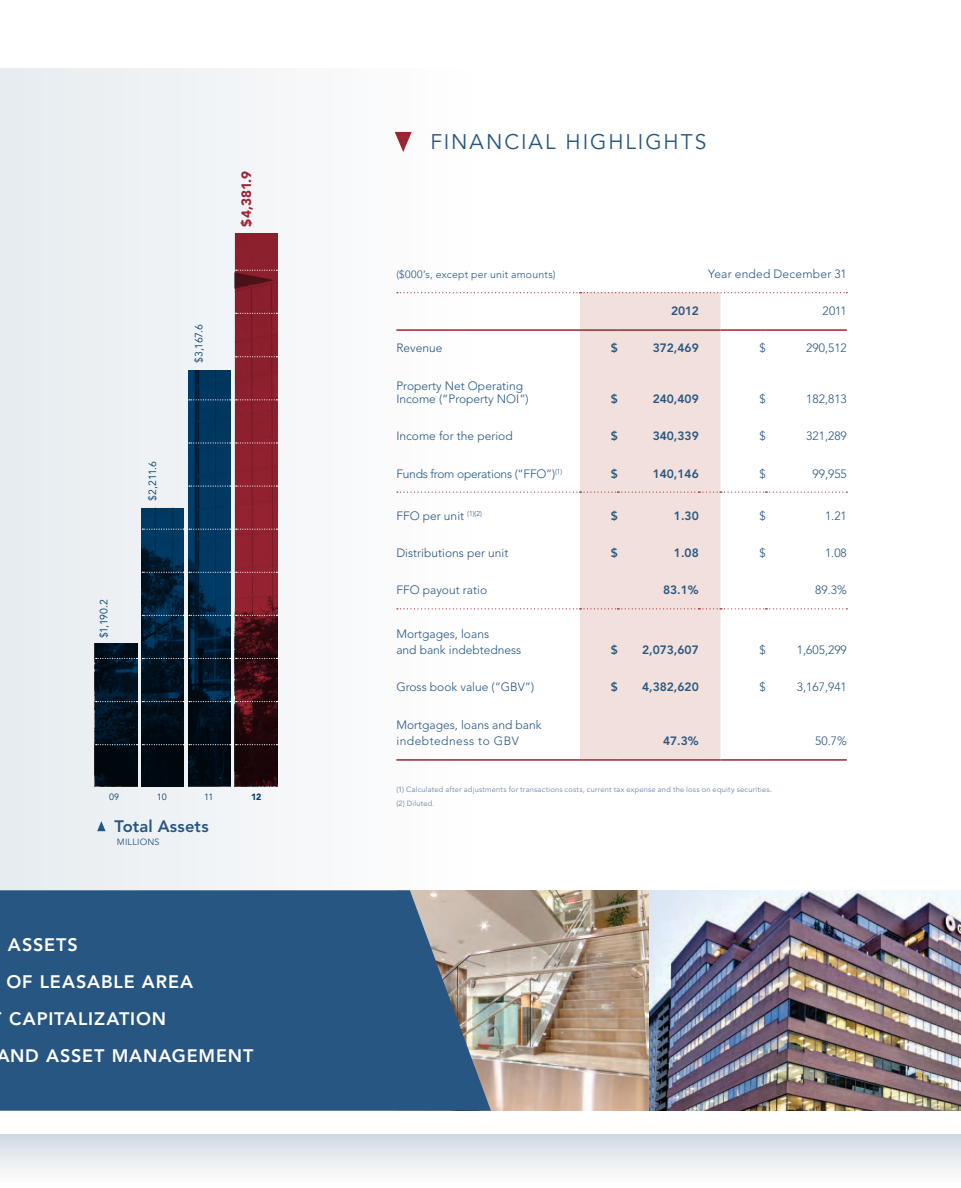
<style>
.page{position:relative;width:961px;height:1188px;background:#fff}
.page>*{position:absolute;margin:0;border:0;box-sizing:border-box;transform-origin:0 0}
.t1{font:21px "Avenir LT Std";letter-spacing:.095em;color:#275682}
.t2{font:800 18px "Avenir LT Std";letter-spacing:.05em;color:#fff}
.t3{font:800 16.5px "Avenir LT Std";letter-spacing:.01em;color:#275682}
.t4{font:900 13.5px "Avenir LT Std";color:#9e2432}
.t5{font:300 12px/16.5px "Avenir LT Std";color:#275682}
.t6{font:800 12px "Avenir LT Std";color:#275682}
.t7{font:300 10.5px "Avenir LT Std";letter-spacing:.02em;color:#275682}
.t8{font:10.5px "Avenir LT Std";letter-spacing:-.04em;color:#003e6b}
.t9{font:9px "Avenir LT Std";letter-spacing:.02em;color:#275682}
.t10{font:9px "Avenir LT Std";color:#003e6b}
.t11{font:900 9px "Avenir LT Std";color:#003e6b}
.t12{font:7.5px/14.2px "Avenir LT Std";letter-spacing:.03em;color:#6a85a8}
.t13{font:300 7.05px "Avenir LT Std";color:#275682}
.s1{font-size:12px}
</style>
<div class="page">
<div style="left:0;top:68px;width:479px;height:999px;background:linear-gradient(to right,#e5eaef,#fefefe)"></div>
<div style="left:0;top:1134px;width:961px;height:53px;background:linear-gradient(to bottom,#cfdae3,#fff)"></div>
<svg style="left:395px;top:132px;width:17px;height:20px"></svg>
<div style="left:580px;top:293px;width:140px;height:466px;background:#f1e0db"></div>
<svg style="left:397px;top:292px;width:450px;height:1px"></svg>
<hr style="left:396px;top:329px;width:184px;height:2px;background:#9e2432">
<hr style="left:580px;top:329px;width:38px;height:2px;background:#9e2432">
<hr style="left:618px;top:329px;width:81px;height:2px;background:#9e2432">
<hr style="left:699px;top:329px;width:21px;height:2px;background:#9e2432">
<hr style="left:720px;top:329px;width:46px;height:2px;background:#9e2432">
<hr style="left:766px;top:329px;width:81px;height:2px;background:#9e2432">
<svg style="left:397px;top:491px;width:450px;height:1px"></svg>
<svg style="left:397px;top:608px;width:450px;height:1px"></svg>
<hr style="left:396px;top:759px;width:184px;height:1px;background:#9e2432">
<hr style="left:580px;top:759px;width:38px;height:1px;background:#9e2432">
<hr style="left:618px;top:759px;width:81px;height:1px;background:#9e2432">
<svg style="left:699px;top:759px;width:21px;height:1px"></svg>
<hr style="left:720px;top:759px;width:46px;height:1px;background:#9e2432">
<hr style="left:766px;top:759px;width:81px;height:1px;background:#9e2432">
<svg style="left:97px;top:821px;width:9px;height:10px"></svg>
<img style="left:648px;top:890px;width:313px;height:220px">
<img style="left:491px;top:890px;width:157px;height:220px">
<svg style="left:0;top:890px;width:491px;height:220px;background:#335d85"></svg>
<svg style="left:142px;top:507px;width:42px;height:279px;background:#011c30"></svg>
<svg style="left:95px;top:643px;width:42px;height:143px;background:#00101d"></svg>
<svg style="left:188px;top:370px;width:42px;height:416px;background:#002745"></svg>
<svg style="left:235px;top:233px;width:42px;height:553px;background:#6f1923"></svg>
<svg style="left:189px;top:485px;width:88px;height:1px"></svg>
<svg style="left:189px;top:442px;width:88px;height:1px"></svg>
<svg style="left:189px;top:399px;width:88px;height:1px"></svg>
<svg style="left:236px;top:356px;width:41px;height:1px"></svg>
<svg style="left:236px;top:313px;width:41px;height:1px"></svg>
<svg style="left:236px;top:270px;width:41px;height:1px"></svg>
<svg style="left:96px;top:744px;width:181px;height:1px"></svg>
<svg style="left:96px;top:701px;width:181px;height:1px"></svg>
<svg style="left:96px;top:658px;width:181px;height:1px"></svg>
<svg style="left:142px;top:615px;width:135px;height:1px"></svg>
<svg style="left:142px;top:571px;width:135px;height:2px"></svg>
<svg style="left:142px;top:528px;width:135px;height:2px"></svg>
<p class="t4" style="left:238px;top:227px;width:57px;rotate:-90deg">$4,381.9</p>
<p class="t8" style="left:193px;top:363px;width:40px;rotate:-90deg">$3,167.6</p>
<p class="t8" style="left:146px;top:501px;width:42px;rotate:-90deg">$2,211.6</p>
<p class="t8" style="left:98px;top:638px;width:41px;rotate:-90deg">$1,190.2</p>
<p class="t10" style="left:109px;top:792px;width:12px">09</p>
<p class="t10" style="left:157px;top:792px;width:11px">10</p>
<p class="t10" style="left:204px;top:792px;width:11px">11</p>
<p class="t11" style="left:251px;top:791px;width:12px">12</p>
<p class="t3" style="left:114px;top:816px;width:96px">TOTAL ASSETS</p>
<p class="t9" style="left:117px;top:837px;width:43px">millions</p>
<p class="t2" style="left:8px;top:934px;width:71px">ASSETS</p>
<p class="t2" style="left:6px;top:971px;width:188px">OF LEASABLE AREA</p>
<p class="t2" style="left:9px;top:1008px;width:158px">CAPITALIZATIO N</p>
<p class="t2" style="left:-4px;top:1044px;width:205px">AND ASSET MANAGEME</p>
<p class="t2" style="left:228px;top:1044px;width:24px">NT</p>
<p class="t1" style="left:430px;top:130px;width:275px">Financial H ig hlig hts</p>
<p class="t7" style="left:396px;top:268px;width:161px">($000’s, except per unit amounts)</p>
<p class="t5" style="left:708px;top:266px;width:140px">Year ended December 31</p>
<p class="t6" style="left:671px;top:304px;width:29px">2012</p>
<p class="t5" style="left:822px;top:303px;width:26px">2011</p>
<p class="t5" style="left:396px;top:340px;width:48px">Revenue</p>
<p class="t6" style="left:611px;top:341px;width:9px">$</p>
<p class="t6" style="left:652px;top:341px;width:48px">372,469</p>
<p class="t5" style="left:759px;top:340px;width:8px">$</p>
<p class="t5" style="left:806px;top:340px;width:42px">290,512</p>
<p class="t5" style="left:396px;top:379px;width:134px;line-height:13.5px">Property Net Operating<br>I ncome (“Property NOI ”)</p>
<p class="t6" style="left:611px;top:392px;width:9px">$</p>
<p class="t6" style="left:652px;top:392px;width:48px">240,409</p>
<p class="t5" style="left:759px;top:391px;width:8px">$</p>
<p class="t5" style="left:806px;top:391px;width:42px">182,813</p>
<p class="t5" style="left:396px;top:428px;width:118px">I ncome for the period</p>
<p class="t6" style="left:611px;top:429px;width:9px">$</p>
<p class="t6" style="left:652px;top:429px;width:48px">340,339</p>
<p class="t5" style="left:759px;top:428px;width:8px">$</p>
<p class="t5" style="left:806px;top:428px;width:42px">321,289</p>
<p class="t5" style="left:396px;top:465px;width:136px">Funds from operations (“FFO</p>
<p class="t13" style="left:546px;top:467px;width:17px"><span class="s1">”)</span>(1)</p>
<p class="t6" style="left:611px;top:466px;width:9px">$</p>
<p class="t6" style="left:652px;top:466px;width:48px">140,146</p>
<p class="t5" style="left:759px;top:465px;width:8px">$</p>
<p class="t5" style="left:812px;top:465px;width:36px">99,955</p>
<p class="t5" style="left:396px;top:507px;width:9px">FFO</p>
<p class="t5" style="left:423px;top:507px;width:61px">per unit <sup>(1)(2)</sup></p>
<p class="t6" style="left:611px;top:508px;width:9px">$</p>
<p class="t6" style="left:674px;top:508px;width:26px">1.30</p>
<p class="t5" style="left:759px;top:507px;width:8px">$</p>
<p class="t5" style="left:825px;top:507px;width:23px">1.21</p>
<p class="t5" style="left:396px;top:545px;width:114px">Distributions per unit</p>
<p class="t6" style="left:611px;top:546px;width:9px">$</p>
<p class="t6" style="left:674px;top:546px;width:26px">1.08</p>
<p class="t5" style="left:759px;top:545px;width:8px">$</p>
<p class="t5" style="left:825px;top:545px;width:23px">1.08</p>
<p class="t5" style="left:396px;top:582px;width:9px">FFO</p>
<p class="t5" style="left:423px;top:582px;width:66px">payout ratio</p>
<p class="t6" style="left:663px;top:583px;width:37px">83.1%</p>
<p class="t5" style="left:815px;top:582px;width:33px">89.3%</p>
<p class="t5" style="left:396px;top:625px;width:126px">Mortgages, loans<br>and bank indebtedness</p>
<p class="t6" style="left:611px;top:643px;width:9px">$</p>
<p class="t6" style="left:642px;top:643px;width:58px">2,073,607</p>
<p class="t5" style="left:759px;top:642px;width:8px">$</p>
<p class="t5" style="left:797px;top:642px;width:51px">1,605,299</p>
<p class="t5" style="left:396px;top:679px;width:139px">Gross book value (“GBV”)</p>
<p class="t6" style="left:611px;top:680px;width:9px">$</p>
<p class="t6" style="left:642px;top:680px;width:58px">4,382,620</p>
<p class="t5" style="left:759px;top:679px;width:8px">$</p>
<p class="t5" style="left:797px;top:679px;width:51px">3,167,941</p>
<p class="t5" style="left:396px;top:716px;width:147px">Mortgages, loans and bank indebtedness to GBV</p>
<p class="t6" style="left:663px;top:734px;width:37px">47.3%</p>
<p class="t5" style="left:815px;top:732px;width:33px">50.7%</p>
<p class="t12" style="left:396px;top:782px;width:377px">(1) Calculated after adjustments for transactions costs, current tax expense and the loss on equity securities. (2) Diluted.</p>
</div>
